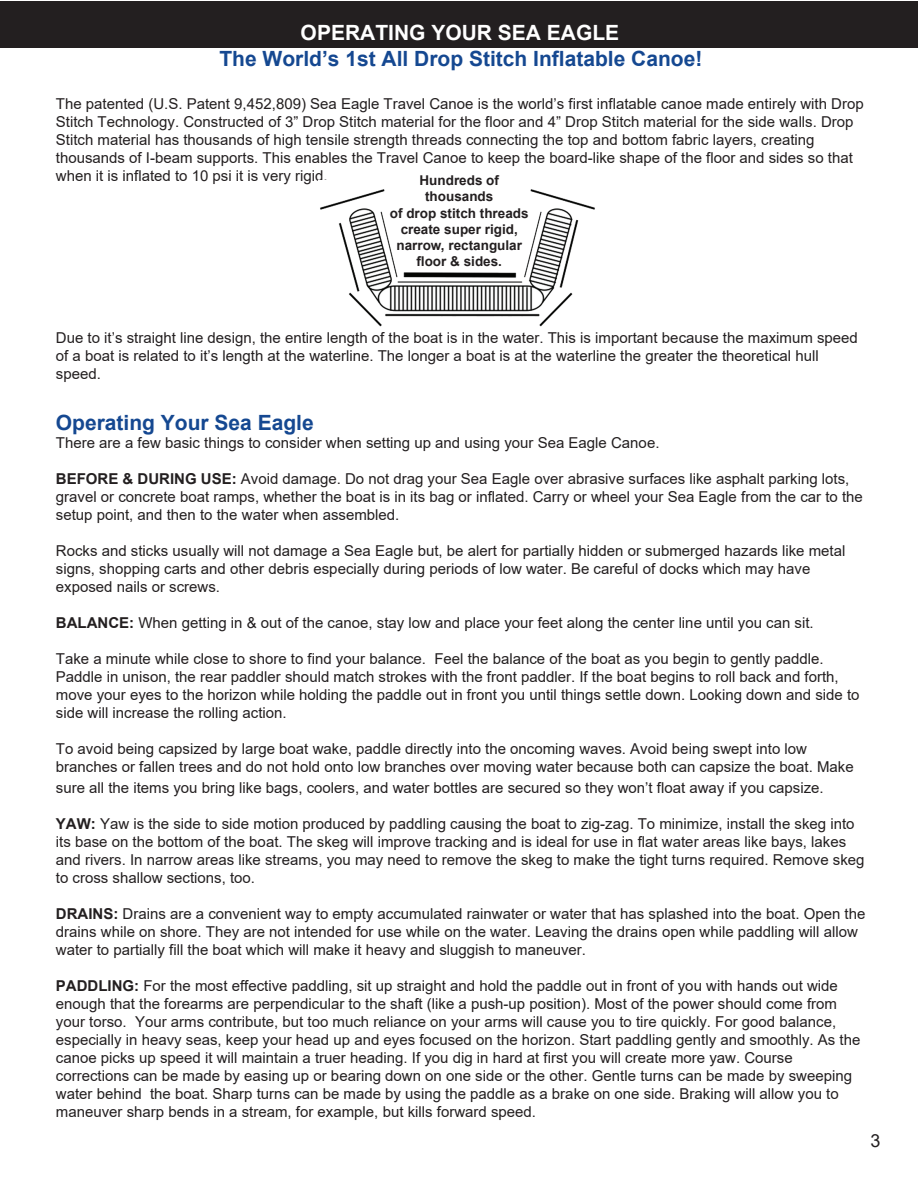
<style>
.page{position:relative;width:918px;height:1188px;background:#fff}
.page>*{position:absolute;margin:0;border:0;box-sizing:border-box;transform-origin:0 0}
.t1{font:700 21px "Arial";color:#154891}
.t2{font:700 21px "Arial";color:#fff}
.t3{font:18px "Arial";color:#231f20}
.t4{font:15px/18px "Arial";color:#231f20}
.t5{font:700 13.5px/16.2px "Arial";color:#231f20;text-align:center}
.s1{font-weight:700}
</style>
<div class="page">
<div style="left:0;top:1px;width:918px;height:47px;background:#231f20"></div>
<img style="left:320px;top:189px;width:275px;height:138px">
<h1 class="t2" style="left:301px;top:18px;width:320px">OPERATING YOUR SEA EAGLE</h1>
<h1 class="t1" style="left:219px;top:44px;width:485px">The World’s 1st All Drop Stitch Inflatable Canoe!</h1>
<p class="t4" style="left:56px;top:95px;width:809px">The patented (U.S. Patent 9,452,809) Sea Eagle Travel Canoe is the world’s first inflatable canoe made entirely with Drop Stitch Technology. Constructed of 3” Drop Stitch material for the floor and 4” Drop Stitch material for the side walls. Drop Stitch material has thousands of high tensile strength threads connecting the top and bottom fabric layers, creating thousands of I-beam supports. This enables the Travel Canoe to keep the board-like shape of the floor and sides so that when it is inflated to 10 psi it is very rigid.</p>
<p class="t5" style="left:390px;top:173px;width:140px">Hundreds of thousands<br>of drop stitch threads create super rigid, narrow, rectangular floor &amp; sides.</p>
<p class="t4" style="left:56px;top:329px;width:804px">Due to it’s straight line design, the entire length of the boat is in the water. This is important because the maximum speed of a boat is related to it’s length at the waterline. The longer a boat is at the waterline the greater the theoretical hull speed.</p>
<h1 class="t1" style="left:56px;top:408px;width:259px">Operating Your Sea Eagle</h1>
<p class="t4" style="left:56px;top:434px;width:605px">There are a few basic things to consider when setting up and using your Sea Eagle Canoe.</p>
<p class="t4" style="left:56px;top:470px;width:809px"><span class="s1">BEFORE &amp; DURING USE:</span> Avoid damage. Do not drag your Sea Eagle over abrasive surfaces like asphalt parking lots, gravel or concrete boat ramps, whether the boat is in its bag or inflated. Carry or wheel your Sea Eagle from the car to the setup point, and then to the water when assembled.</p>
<p class="t4" style="left:56px;top:542px;width:791px">Rocks and sticks usually will not damage a Sea Eagle but, be alert for partially hidden or submerged hazards like metal signs, shopping carts and other debris especially during periods of low water. Be careful of docks which may have exposed nails or screws.</p>
<p class="t4" style="left:56px;top:614px;width:759px"><span class="s1">BALANCE:</span> When getting in &amp; out of the canoe, stay low and place your feet along the center line until you can sit.</p>
<p class="t4" style="left:56px;top:650px;width:805px">Take a minute while close to shore to find your balance. Feel the balance of the boat as you begin to gently paddle.<br>Paddle in unison, the rear paddler should match strokes with the front paddler. If the boat begins to roll back and forth, move your eyes to the horizon while holding the paddle out in front you until things settle down. Looking down and side to side will increase the rolling action.</p>
<p class="t4" style="left:56px;top:740px;width:799px">To avoid being capsized by large boat wake, paddle directly into the oncoming waves. Avoid being swept into low branches or fallen trees and do not hold onto low branches over moving water because both can capsize the boat. Make</p>
<p class="t4" style="left:56px;top:779px;width:769px">sure all the items you bring like bags, coolers, and water bottles are secured so they won’t float away if you capsize.</p>
<p class="t4" style="left:56px;top:815px;width:810px"><span class="s1">YAW:</span> Yaw is the side to side motion produced by paddling causing the boat to zig-zag. To minimize, install the skeg into its base on the bottom of the boat. The skeg will improve tracking and is ideal for use in flat water areas like bays, lakes and rivers. In narrow areas like streams, you may need to remove the skeg to make the tight turns required. Remove skeg to cross shallow sections, too.</p>
<p class="t4" style="left:56px;top:905px;width:811px"><span class="s1">DRAINS:</span> Drains are a convenient way to empty accumulated rainwater or water that has splashed into the boat. Open the drains while on shore. They are not intended for use while on the water. Leaving the drains open while paddling will allow water to partially fill the boat which will make it heavy and sluggish to maneuver.</p>
<p class="t4" style="left:56px;top:977px;width:806px"><span class="s1">PADDLING:</span> For the most effective paddling, sit up straight and hold the paddle out in front of you with hands out wide enough that the forearms are perpendicular to the shaft (like a push-up position). Most of the power should come from your torso. Your arms contribute, but too much reliance on your arms will cause you to tire quickly. For good balance, especially in heavy seas, keep your head up and eyes focused on the horizon. Start paddling gently and smoothly. As the canoe picks up speed it will maintain a truer heading. If you dig in hard at first you will create more yaw. Course corrections can be made by easing up or bearing down on one side or the other. Gentle turns can be made by sweeping water behind the boat. Sharp turns can be made by using the paddle as a brake on one side. Braking will allow you to maneuver sharp bends in a stream, for example, but kills forward speed.</p>
<p class="t3" style="left:870px;top:1128px;width:12px">3</p>
</div>
